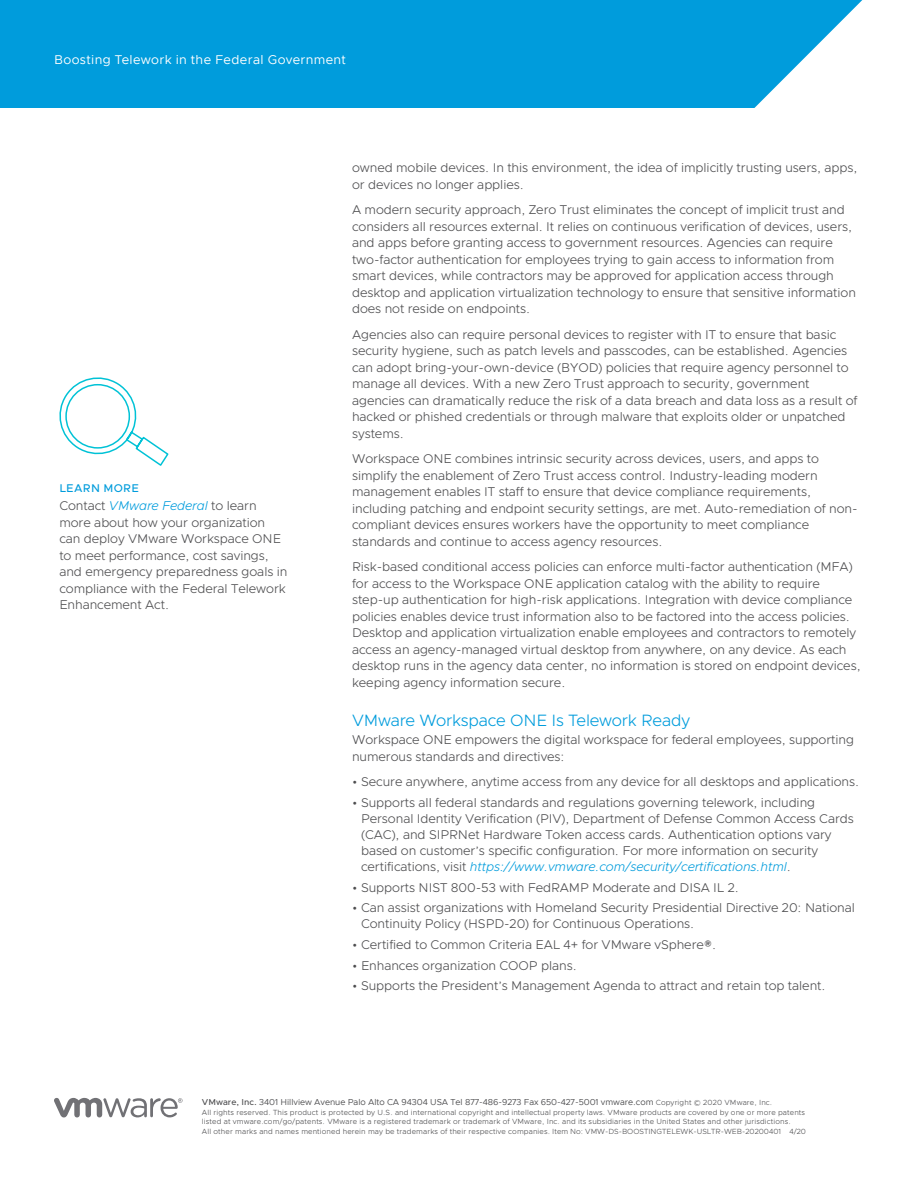
<style>
.page{position:relative;width:918px;height:1188px;background:#fff}
.page>*{position:absolute;margin:0;border:0;box-sizing:border-box;transform-origin:0 0}
._4a__SUBHEAD_1{font:300 16.5px "Metropolis";letter-spacing:-.015em;color:#009cdc}
._3a__BODY_TEXT{font:300 12.75px/16.5px "Metropolis";letter-spacing:-.005em;color:#4d4d4f}
._5b__SIDEBAR_BODY{font:300 12.75px/16.5px "Metropolis";letter-spacing:-.005em;color:#4d4d4f}
.t1{font:12.75px "Metropolis";letter-spacing:.025em;color:#fff}
._5a__SIDEBAR_HEADER{font:500 11.25px "Metropolis";letter-spacing:.03em;color:#009cdc}
.t2{font:8.7px "Metropolis";letter-spacing:-.005em;color:#4d4d4f}
.t3{font:300 7.5px/9.8px "Metropolis";letter-spacing:.015em;color:#4d4d4f}
.s1{font-style:italic;color:#009cdc}
.s2{font-weight:500}
.s3{font-weight:300;font-size:7.5px}
</style>
<div class="page">
<svg style="left:54px;top:1098px;width:129px;height:19px"></svg>
<div style="left:0;top:0;width:863px;height:108px;background:#009cdc"></div>
<svg style="left:59px;top:377px;width:110px;height:89px"></svg>
<p class="t1" style="left:54px;top:52px;width:293px">Boosting Telework in the Federal Government</p>
<p class="_5a__SIDEBAR_HEADER" style="left:59px;top:481px;width:81px">LEARN MORE</p>
<p class="_5b__SIDEBAR_BODY" style="left:59px;top:498px;width:230px">Contact <span class="s1">VMware Federal</span> to learn more about how your organization can deploy VMware Workspace ONE to meet performance, cost savings, and emergency preparedness goals in compliance with the Federal Telework<br>Enhancement Act.</p>
<p class="_3a__BODY_TEXT" style="left:352px;top:159px;width:507px">owned mobile devices. In this environment, the idea of implicitly trusting users, apps, or devices no longer applies.</p>
<p class="_3a__BODY_TEXT" style="left:352px;top:201px;width:505px">A modern security approach, Zero Trust eliminates the concept of implicit trust and considers all resources external. It relies on continuous verification of devices, users, and apps before granting access to government resources. Agencies can require two-factor authentication for employees trying to gain access to information from smart devices, while contractors may be approved for application access through desktop and application virtualization technology to ensure that sensitive information does not reside on endpoints.</p>
<p class="_3a__BODY_TEXT" style="left:352px;top:326px;width:507px">Agencies also can require personal devices to register with IT to ensure that basic security hygiene, such as patch levels and passcodes, can be established. Agencies can adopt bring-your-own-device (BYOD) policies that require agency personnel to manage all devices. With a new Zero Trust approach to security, government agencies can dramatically reduce the risk of a data breach and data loss as a result of hacked or phished credentials or through malware that exploits older or unpatched systems.</p>
<p class="_3a__BODY_TEXT" style="left:352px;top:450px;width:507px">Workspace ONE combines intrinsic security across devices, users, and apps to simplify the enablement of Zero Trust access control. Industry-leading modern management enables IT staff to ensure that device compliance requirements, including patching and endpoint security settings, are met. Auto-remediation of non&shy;compliant devices ensures workers have the opportunity to meet compliance standards and continue to access agency resources.</p>
<p class="_3a__BODY_TEXT" style="left:352px;top:558px;width:510px">Risk-based conditional access policies can enforce multi-factor authentication (MFA) for access to the Workspace ONE application catalog with the ability to require step-up authentication for high-risk applications. Integration with device compliance policies enables device trust information also to be factored into the access policies.<br>Desktop and application virtualization enable employees and contractors to remotely access an agency-managed virtual desktop from anywhere, on any device. As each desktop runs in the agency data center, no information is stored on endpoint devices, keeping agency information secure.</p>
<p class="_4a__SUBHEAD_1" style="left:352px;top:710px;width:339px">VMware Workspace ONE Is Telework Ready</p>
<p class="_3a__BODY_TEXT" style="left:352px;top:732px;width:503px">Workspace ONE empowers the digital workspace for federal employees, supporting numerous standards and directives:</p>
<p class="_3a__BODY_TEXT" style="left:352px;top:773px;width:509px">• Secure anywhere, anytime access from any device for all desktops and applications.</p>
<p class="_3a__BODY_TEXT" style="left:361px;top:794px;width:494px;text-indent:-9px">• Supports all federal standards and regulations governing telework, including Personal Identity Verification (PIV), Department of Defense Common Access Cards (CAC), and SIPRNet Hardware Token access cards. Authentication options vary based on customer’s specific configuration. For more information on security certifications, visit <span class="s1">https://www.vmware.com/security/certifications.html</span>.</p>
<p class="_3a__BODY_TEXT" style="left:352px;top:879px;width:388px">• Supports NIST 800-53 with FedRAMP Moderate and DISA IL 2.</p>
<p class="_3a__BODY_TEXT" style="left:361px;top:900px;width:495px;text-indent:-9px">• Can assist organizations with Homeland Security Presidential Directive 20: National<br>Continuity Policy (HSPD-20) for Continuous Operations.</p>
<p class="_3a__BODY_TEXT" style="left:352px;top:936px;width:366px">• Certified to Common Criteria EAL 4+ for VMware vSphere®.</p>
<p class="_3a__BODY_TEXT" style="left:352px;top:957px;width:226px">• Enhances organization COOP plans.</p>
<p class="_3a__BODY_TEXT" style="left:352px;top:978px;width:475px">• Supports the President’s Management Agenda to attract and retain top talent.</p>
<p class="t2" style="left:202px;top:1096px;width:572px"><span class="s2">VMware, Inc.</span> 3401 Hillview Avenue Palo Alto CA 94304 USA Tel 877-486-9273 Fax 650-427-5001 vmware.com <span class="s3">Copyright © 2020 VMware, Inc.</span></p>
<p class="t3" style="left:202px;top:1107px;width:606px">All rights reserved. This product is protected by U.S. and international copyright and intellectual property laws. VMware products are covered by one or more patents listed at vmware.com/go/patents. VMware is a registered trademark or trademark of VMware, Inc. and its subsidiaries in the United States and other jurisdictions.<br>All other marks and names mentioned herein may be trademarks of their respective companies. Item No: VMW-DS-BOOSTINGTELEWK-USLTR-WEB-20200401 4/20</p>
</div>
